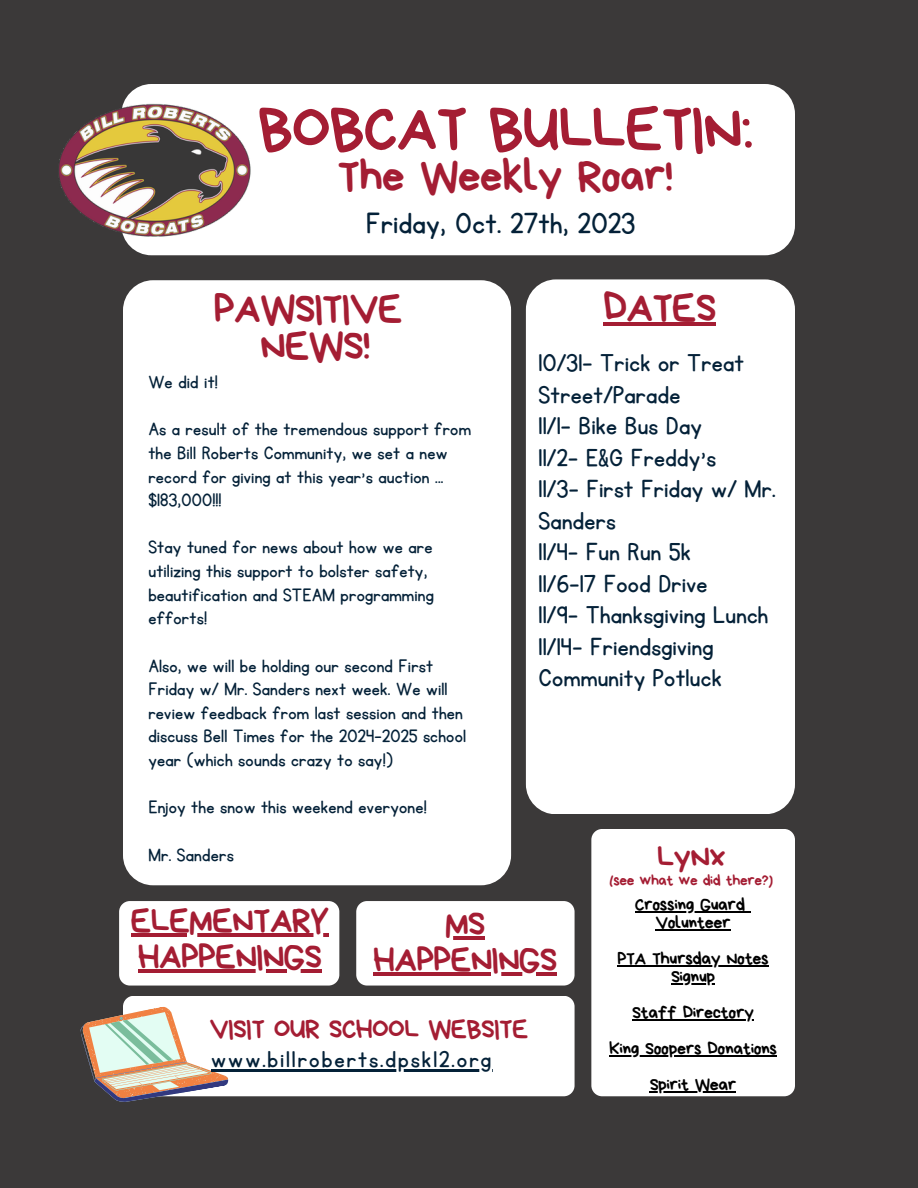
<style>
.page{position:relative;width:918px;height:1188px;background:#3b3939}
.page>*{position:absolute;margin:0;border:0;box-sizing:border-box;transform-origin:0 0}
.t1{font:63.75px "Bryndan Write";letter-spacing:-.025em;color:#a41d33}
.t2{font:45.75px "Bryndan Write";letter-spacing:-.025em;color:#a41d33}
.t3{font:41.55px "Bryndan Write";letter-spacing:-.025em;color:#a41d33}
.t4{font:35.25px/36px "Bryndan Write";letter-spacing:-.025em;color:#a41d33;text-align:center}
.t5{font:33.6px "KG Primary Penmanship";letter-spacing:.01em;color:#042138}
.t6{font:31.8px "Bryndan Write";color:#a41d33}
.t7{font:28.35px/31.5px "KG Primary Penmanship";letter-spacing:.01em;color:#042138}
.t8{font:27.3px "Bryndan Write";letter-spacing:-.025em;color:#a41d33}
.t9{font:26.7px "KG Primary Penmanship";letter-spacing:.075em;color:#042138}
.t10{font:20.85px/23.7px "KG Primary Penmanship";letter-spacing:.01em;color:#042138}
.t11{font:18px "Bryndan Write";letter-spacing:-.025em;color:#000}
.t12{font:15.3px "Bryndan Write";letter-spacing:-.025em;color:#a41d33}
</style>
<div class="page">
<div style="left:121px;top:84px;width:674px;height:171px;background:#fff;border-radius:30px"></div>
<div style="left:123px;top:996px;width:452px;height:100px;background:#fff;border-radius:11px"></div>
<div style="left:119px;top:901px;width:220px;height:85px;background:#fff;border-radius:11px"></div>
<div style="left:356px;top:901px;width:219px;height:85px;background:#fff;border-radius:11px"></div>
<div style="left:123px;top:280px;width:388px;height:605px;background:#fff;border-radius:30px"></div>
<div style="left:526px;top:279px;width:269px;height:535px;background:#fff;border-radius:30px"></div>
<div style="left:591px;top:829px;width:204px;height:267px;background:#fff;border-radius:11px"></div>
<svg style="left:80px;top:998px;width:149px;height:104px"></svg>
<img style="left:59px;top:102px;width:192px;height:136px">
<hr style="left:445px;top:937px;width:40px;height:3px;background:#a41d33">
<hr style="left:373px;top:973px;width:184px;height:3px;background:#a41d33">
<hr style="left:131px;top:933px;width:198px;height:3px;background:#a41d33">
<hr style="left:138px;top:969px;width:183px;height:3px;background:#a41d33">
<hr style="left:211px;top:1069px;width:282px;height:2px;background:#042138">
<hr style="left:603px;top:322px;width:112px;height:3px;background:#a41d33">
<hr style="left:635px;top:911px;width:110px;height:2px;background:#000">
<svg style="left:745px;top:911px;width:6px;height:2px"></svg>
<hr style="left:655px;top:929px;width:75px;height:2px;background:#000">
<hr style="left:617px;top:965px;width:151px;height:2px;background:#000">
<hr style="left:671px;top:983px;width:44px;height:2px;background:#000">
<hr style="left:632px;top:1019px;width:122px;height:2px;background:#000">
<hr style="left:609px;top:1055px;width:168px;height:2px;background:#000">
<hr style="left:650px;top:1091px;width:86px;height:2px;background:#000">
<p class="t1" style="left:258px;top:96px;width:498px">BOBCAT BULLETIN:</p>
<p class="t2" style="left:338px;top:154px;width:337px">The Weekly Roar!</p>
<p class="t5" style="left:366px;top:207px;width:271px">Friday, Oct. 27th, 2023</p>
<p class="t3" style="left:603px;top:286px;width:115px">DATES</p>
<p class="t7" style="left:538px;top:348px;width:207px">10/31- Trick or Treat<br>Street/Parade</p>
<p class="t7" style="left:538px;top:411px;width:165px">11/1- Bike Bus Day</p>
<p class="t7" style="left:538px;top:443px;width:179px">11/2- E&amp;G Freddy’s</p>
<p class="t7" style="left:538px;top:474px;width:239px">11/3- First Friday w/ Mr.<br>Sanders</p>
<p class="t7" style="left:538px;top:537px;width:154px">11/4- Fun Run 5k</p>
<p class="t7" style="left:538px;top:569px;width:171px">11/6-17 Food Drive</p>
<p class="t7" style="left:538px;top:600px;width:231px">11/9- Thanksgiving Lunch</p>
<p class="t7" style="left:538px;top:632px;width:185px">11/14- Friendsgiving<br>Community Potluck</p>
<p class="t3" style="left:214px;top:287px;width:190px">PAWSITIVE</p>
<p class="t3" style="left:260px;top:324px;width:112px">NEWS!</p>
<p class="t10" style="left:148px;top:371px;width:71px">We did it!</p>
<p class="t10" style="left:148px;top:418px;width:324px">As a result of the tremendous support from the Bill Roberts Community, we set a new record for giving at this year’s auction ... $183,000!!!</p>
<p class="t10" style="left:148px;top:536px;width:287px">Stay tuned for news about how we are utilizing this support to bolster safety, beautification and STEAM programming efforts!</p>
<p class="t10" style="left:148px;top:654px;width:319px">Also, we will be holding our second First Friday w/ Mr. Sanders next week. We will review feedback from last session and then discuss Bell Times for the 2024-2025 school year (which sounds crazy to say!)</p>
<p class="t10" style="left:148px;top:796px;width:280px">Enjoy the snow this weekend everyone!</p>
<p class="t10" style="left:148px;top:843px;width:87px">Mr. Sanders</p>
<p class="t6" style="left:657px;top:841px;width:70px">LyNx</p>
<p class="t12" style="left:610px;top:873px;width:165px">(see what we did there?)</p>
<p class="t11" style="left:635px;top:896px;width:112px">Crossing Guard</p>
<p class="t11" style="left:655px;top:914px;width:77px">Volunteer</p>
<p class="t11" style="left:617px;top:950px;width:153px">PTA Thursday Notes</p>
<p class="t11" style="left:671px;top:968px;width:46px">Signup</p>
<p class="t11" style="left:632px;top:1004px;width:124px">Staff Directory</p>
<p class="t11" style="left:609px;top:1040px;width:170px">King Soopers Donations</p>
<p class="t11" style="left:650px;top:1076px;width:88px">Spirit Wear</p>
<p class="t4" style="left:131px;top:902px;width:200px">ELEMENTARY</p>
<p class="t4" style="left:138px;top:938px;width:186px">HAPPENINGS</p>
<p class="t4" style="left:373px;top:906px;width:186px">MS<br>HAPPENINGS</p>
<p class="t8" style="left:210px;top:1015px;width:320px">VISIT OUR SCHOOL WEBSITE</p>
<p class="t9" style="left:211px;top:1046px;width:281px">www.billroberts.dpsk12.org</p>
</div>
